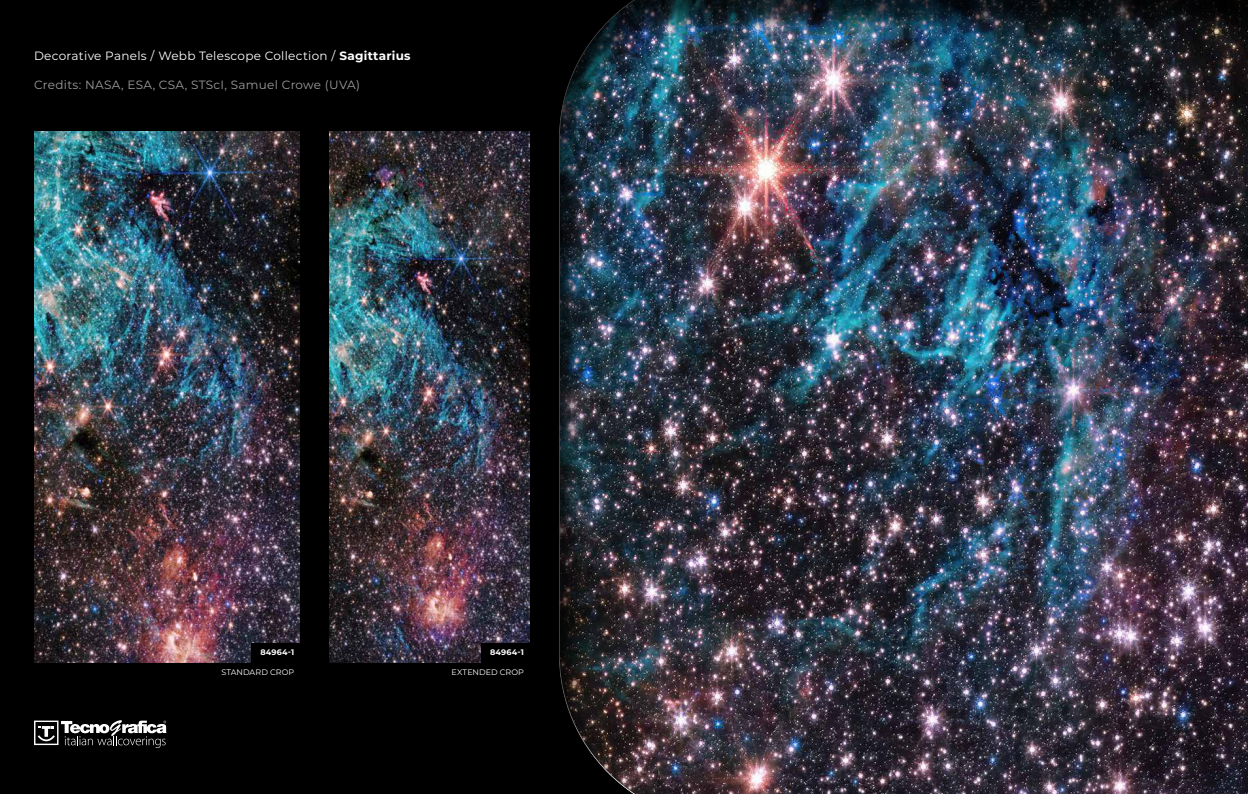
<style>
.page{position:relative;width:1248px;height:794px;background:#fff}
.page>*{position:absolute;margin:0;border:0;box-sizing:border-box;transform-origin:0 0}
.t1{font:12px "Montserrat";letter-spacing:.025em;color:#fff}
.t2{font:12px "Montserrat";letter-spacing:.025em;color:#9d9d9c}
.t3{font:8px "Montserrat";letter-spacing:.01em;color:#fff}
.t4{font:700 8px "Montserrat";letter-spacing:.025em;color:#fff}
.s1{font-weight:700}
</style>
<div class="page">
<div style="left:0;top:0;width:1247px;height:794px;background:#000"></div>
<img style="left:34px;top:132px;width:265px;height:530px">
<img style="left:329px;top:132px;width:200px;height:530px">
<div style="left:558px;top:0;width:689px;height:794px;background:#000;opacity:.75"></div>
<div style="left:252px;top:643px;width:48px;height:19px;background:#000"></div>
<div style="left:481px;top:643px;width:48px;height:19px;background:#000"></div>
<svg style="left:34px;top:720px;width:133px;height:28px"></svg>
<p class="t1" style="left:34px;top:47px;width:378px">Decorative Panels / Webb Telescope Collection / <span class="s1">Sagittarius</span></p>
<p class="t2" style="left:34px;top:76px;width:327px">Credits: NASA, ESA, CSA, STScI, Samuel Crowe (UVA)</p>
<p class="t4" style="left:260px;top:646px;width:35px">84964-1</p>
<p class="t4" style="left:490px;top:646px;width:35px">84964-1</p>
<p class="t3" style="left:221px;top:666px;width:74px">STANDARD CROP</p>
<p class="t3" style="left:451px;top:666px;width:74px">EXTENDED CROP</p>
</div>
